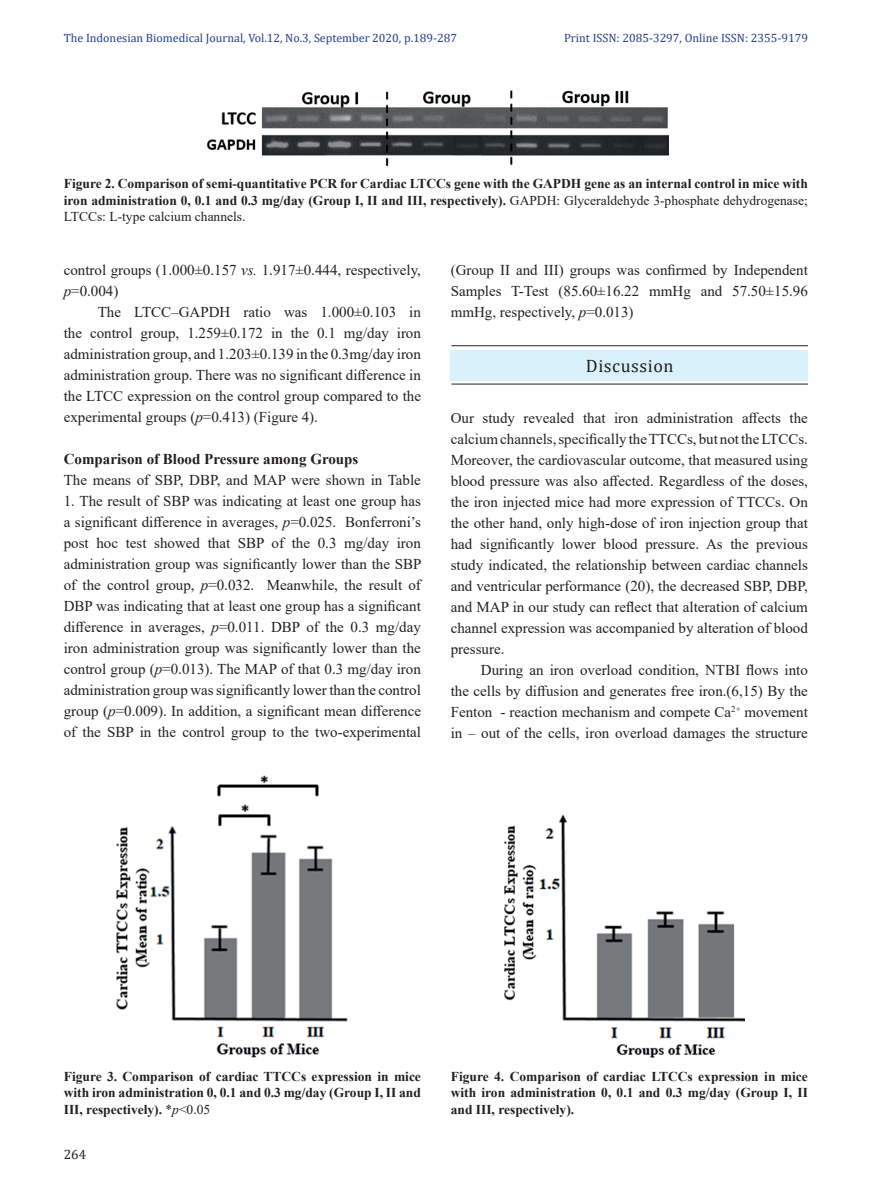
<style>
.page{position:relative;width:893px;height:1191px;background:#fff}
.page>*{position:absolute;margin:0;border:0;box-sizing:border-box;transform-origin:0 0}
.Content_Separator{font:18px "Cambria";letter-spacing:.03em;color:#231f20}
.Body_Text{font:15px/21px "Times New Roman";color:#231f20;text-align:justify}
.Body_Text-2{font:700 15px "Times New Roman";color:#231f20}
.Figure_Legend{font:700 13.5px/16.5px "Times New Roman";color:#231f20;text-align:justify}
.t1{font:13.5px "Cambria";color:#231f20}
.t2{font:12px "Cambria";color:#253f8e}
.s1{font-weight:400}
.s2{font-style:italic}
.s3{font-weight:400;font-style:italic}
</style>
<div class="page">
<hr style="left:451px;top:345px;width:357px;height:1px;background:#231f20">
<hr style="left:451px;top:384px;width:357px;height:1px;background:#231f20">
<div style="left:451px;top:350px;width:357px;height:30px;background:#d9f1fb"></div>
<img style="left:207px;top:90px;width:462px;height:75px">
<img style="left:116px;top:776px;width:232px;height:282px">
<img style="left:504px;top:814px;width:241px;height:244px">
<p class="t2" style="left:64px;top:31px;width:395px">The Indonesian Biomedical Journal, Vol.12, No.3, September 2020, p.189-287</p>
<p class="t2" style="left:564px;top:31px;width:245px">Print ISSN: 2085-3297, Online ISSN: 2355-9179</p>
<p class="Figure_Legend" style="left:64px;top:175px;width:746px">Figure 2. Comparison of semi-quantitative PCR for Cardiac LTCCs gene with the GAPDH gene as an internal control in mice with iron administration 0, 0.1 and 0.3 mg/day (Group I, II and III, respectively). <span class="s1">GAPDH: Glyceraldehyde 3-phosphate dehydrogenase; LTCCs: L-type calcium channels.</span></p>
<p class="Body_Text" style="left:64px;top:259px;width:359px">control groups (1.000±0.157 <span class="s2">vs.</span> 1.917±0.444, respectively, <span class="s2">p</span>=0.004)</p>
<p class="Body_Text" style="left:64px;top:301px;width:359px;text-indent:34px">The LTCC–GAPDH ratio was 1.000±0.103 in the control group, 1.259±0.172 in the 0.1 mg/day iron administration group, and 1.203±0.139 in the 0.3mg/day iron administration group. There was no significant difference in the LTCC expression on the control group compared to the experimental groups (<span class="s2">p</span>=0.413) (Figure 4).</p>
<p class="Body_Text-2" style="left:64px;top:448px;width:296px">Comparison of Blood Pressure among Groups</p>
<p class="Body_Text" style="left:64px;top:469px;width:359px">The means of SBP, DBP, and MAP were shown in Table</p>
<p class="Body_Text" style="left:64px;top:490px;width:359px">1. The result of SBP was indicating at least one group has a significant difference in averages, <span class="s2">p</span>=0.025. Bonferroni’s post hoc test showed that SBP of the 0.3 mg/day iron administration group was significantly lower than the SBP of the control group, <span class="s2">p</span>=0.032. Meanwhile, the result of DBP was indicating that at least one group has a significant difference in averages, <span class="s2">p</span>=0.011. DBP of the 0.3 mg/day iron administration group was significantly lower than the control group (<span class="s2">p</span>=0.013). The MAP of that 0.3 mg/day iron administration group was significantly lower than the control group (<span class="s2">p</span>=0.009). In addition, a significant mean difference of the SBP in the control group to the two-experimental</p>
<p class="Body_Text" style="left:451px;top:259px;width:359px">(Group II and III) groups was confirmed by Independent Samples T-Test (85.60±16.22 mmHg and 57.50±15.96 mmHg, respectively, <span class="s2">p</span>=0.013)</p>
<p class="Content_Separator" style="left:586px;top:356px;width:89px">Discussion</p>
<p class="Body_Text" style="left:451px;top:407px;width:359px">Our study revealed that iron administration affects the calcium channels, specifically the TTCCs, but not the LTCCs.<br>Moreover, the cardiovascular outcome, that measured using blood pressure was also affected. Regardless of the doses, the iron injected mice had more expression of TTCCs. On the other hand, only high-dose of iron injection group that had significantly lower blood pressure. As the previous study indicated, the relationship between cardiac channels and ventricular performance (20), the decreased SBP, DBP, and MAP in our study can reflect that alteration of calcium channel expression was accompanied by alteration of blood pressure.</p>
<p class="Body_Text" style="left:451px;top:659px;width:359px;text-indent:30px">During an iron overload condition, NTBI flows into the cells by diffusion and generates free iron.(6,15) By the Fenton - reaction mechanism and compete Ca<sup>2+</sup> movement in – out of the cells, iron overload damages the structure</p>
<p class="Figure_Legend" style="left:64px;top:1067px;width:359px">Figure 3. Comparison of cardiac TTCCs expression in mice with iron administration 0, 0.1 and 0.3 mg/day (Group I, II and III, respectively). <span class="s1">*</span><span class="s3">p</span><span class="s1">&lt;0.05</span></p>
<p class="t1" style="left:64px;top:1146px;width:24px">264</p>
<p class="Figure_Legend" style="left:451px;top:1067px;width:359px">Figure 4. Comparison of cardiac LTCCs expression in mice with iron administration 0, 0.1 and 0.3 mg/day (Group I, II and III, respectively).</p>
</div>
